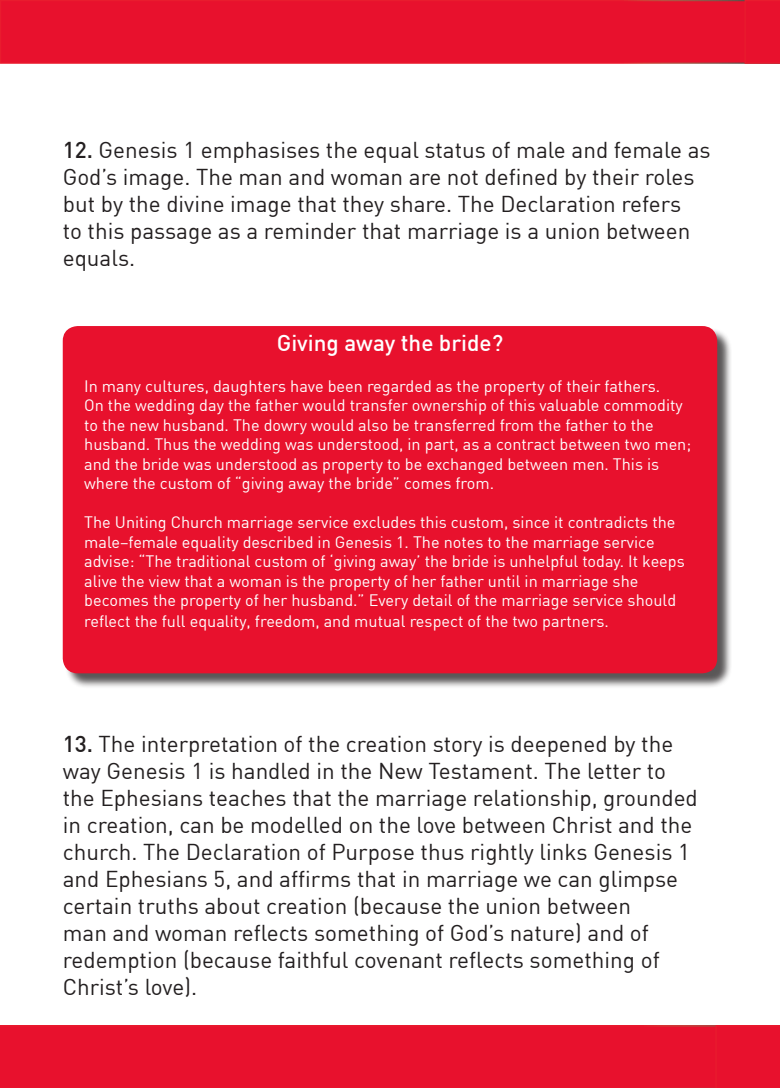
<style>
.page{position:relative;width:780px;height:1088px;background:#fff}
.page>*{position:absolute;margin:0;border:0;box-sizing:border-box;transform-origin:0 0}
.t1{font:22.5px/27px "DINCE";color:#231f20}
.t2{font:500 22.5px "DINCE";color:#fff}
.t3{font:16.25px/19.5px "DINCE";color:#fff}
.s1{font-weight:500}
</style>
<div class="page">
<div style="left:1px;top:1px;width:778px;height:62px;background:#e8112d"></div>
<div style="left:0;top:1025px;width:715px;height:63px;background:#e8112d"></div>
<div style="left:65px;top:328px;width:667px;height:361px;background:#231f20;opacity:.75"></div>
<div style="left:63px;top:326px;width:654px;height:347px;background:#e8112d;border-radius:15px"></div>
<svg style="left:744px;top:0;width:36px;height:64px"></svg>
<div style="left:715px;top:1025px;width:65px;height:63px;background:#e8112d"></div>
<p class="t1" style="left:63px;top:136px;width:649px"><span class="s1">12.</span> Genesis 1 emphasises the equal status of male and female as God’s image. The man and woman are not defined by their roles but by the divine image that they share. The Declaration refers<br>to this passage as a reminder that marriage is a union between equals.</p>
<p class="t2" style="left:277px;top:328px;width:228px">Giving away the bride?</p>
<p class="t3" style="left:84px;top:375px;width:608px">In many cultures, daughters have been regarded as the property of their fathers.<br>On the wedding day the father would transfer ownership of this valuable commodity to the new husband. The dowry would also be transferred from the father to the husband. Thus the wedding was understood, in part, as a contract between two men; and the bride was understood as property to be exchanged between men. This is where the custom of “giving away the bride” comes from.</p>
<p class="t3" style="left:84px;top:512px;width:602px">The Uniting Church marriage service excludes this custom, since it contradicts the male–female equality described in Genesis 1. The notes to the marriage service advise: “The traditional custom of ‘giving away’ the bride is unhelpful today. It keeps alive the view that a woman is the property of her father until in marriage she becomes the property of her husband.” Every detail of the marriage service should</p>
<p class="t3" style="left:84px;top:611px;width:526px">reflect the full equality, freedom, and mutual respect of the two partners.</p>
<p class="t1" style="left:63px;top:730px;width:636px"><span class="s1">13.</span> The interpretation of the creation story is deepened by the way Genesis 1 is handled in the New Testament. The letter to the Ephesians teaches that the marriage relationship, grounded in creation, can be modelled on the love between Christ and the church. The Declaration of Purpose thus rightly links Genesis 1 and Ephesians 5, and affirms that in marriage we can glimpse certain truths about creation (because the union between<br>man and woman reflects something of God’s nature) and of redemption (because faithful covenant reflects something of Christ’s love).</p>
</div>
